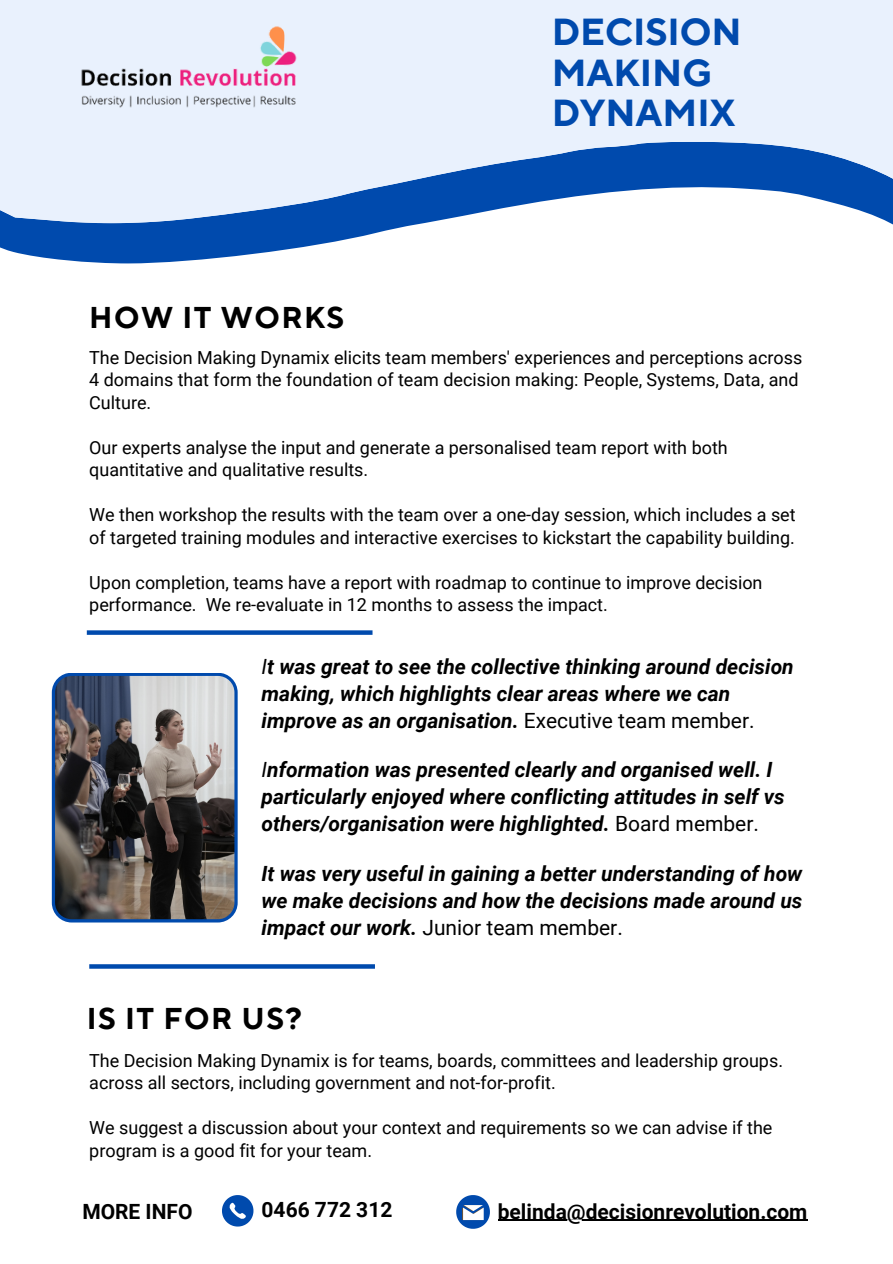
<style>
.page{position:relative;width:893px;height:1264px;background:#fff}
.page>*{position:absolute;margin:0;border:0;box-sizing:border-box;transform-origin:0 0}
.t1{font:700 37.5px/40.5px "TT Norms Pro";color:#004aad}
.t2{font:700 30px "TT Norms Pro";letter-spacing:.05em;color:#000}
.t3{font:italic 700 21px/27px "Roboto";color:#000}
.t4{font:700 21px "Roboto";color:#000}
.t5{font:18px/22.5px "Roboto";color:#000}
.s1{font-weight:400}
.s2{font-weight:400;font-style:normal}
</style>
<div class="page">
<svg style="left:0;top:244px;width:321px;height:20px;fill:#004aad"></svg>
<svg style="left:0;top:0;width:892px;height:244px;background:#c2d5ef"></svg>
<svg style="left:222px;top:1195px;width:31px;height:31px"></svg>
<svg style="left:456px;top:1195px;width:34px;height:33px"></svg>
<img style="left:77px;top:22px;width:224px;height:88px">
<div style="left:87px;top:630px;width:285px;height:5px;background:#004aad"></div>
<svg style="left:89px;top:964px;width:286px;height:4px"></svg>
<svg style="left:52px;top:673px;width:186px;height:249px;background:#636367"></svg>
<hr style="left:498px;top:1219px;width:309px;height:1px;background:#000">
<h2 class="t2" style="left:89px;top:299px;width:256px">HOW IT WORKS</h2>
<h1 class="t1" style="left:551px;top:14px;width:191px">DECISION<br>MAKING<br>DYNAMIX</h1>
<p class="t5" style="left:89px;top:346px;width:714px">The Decision Making Dynamix elicits team members' experiences and perceptions across<br>4 domains that form the foundation of team decision making: People, Systems, Data, and<br>Culture.</p>
<p class="t5" style="left:89px;top:436px;width:640px">Our experts analyse the input and generate a personalised team report with both quantitative and qualitative results.</p>
<p class="t5" style="left:89px;top:503px;width:707px">We then workshop the results with the team over a one-day session, which includes a set of targeted training modules and interactive exercises to kickstart the capability building.</p>
<p class="t5" style="left:89px;top:571px;width:674px">Upon completion, teams have a report with roadmap to continue to improve decision performance. We re-evaluate in 12 months to assess the impact.</p>
<p class="t3" style="left:261px;top:653px;width:533px"><span class="s1">I</span>t was great to see the collective thinking around decision making, which highlights clear areas where we can improve as an organisation. <span class="s2">Executive team member.</span></p>
<p class="t3" style="left:261px;top:756px;width:524px"><span class="s1">I</span>nformation was presented clearly and organised well. I particularly enjoyed where conflicting attitudes in self vs others/organisation were highlighted. <span class="s2">Board member.</span></p>
<p class="t3" style="left:261px;top:860px;width:542px;text-align:justify">It was very useful in gaining a better understanding of how we make decisions and how the decisions made around us impact our work. <span class="s2">Junior team member.</span></p>
<h2 class="t2" style="left:87px;top:1000px;width:216px">IS IT FOR US?</h2>
<p class="t5" style="left:89px;top:1049px;width:695px">The Decision Making Dynamix is for teams, boards, committees and leadership groups. across all sectors, including government and not-for-profit.</p>
<p class="t5" style="left:89px;top:1116px;width:684px">We suggest a discussion about your context and requirements so we can advise if the program is a good fit for your team.</p>
<p class="t4" style="left:82px;top:1199px;width:112px">MORE INFO</p>
<p class="t4" style="left:261px;top:1197px;width:132px">0466 772 312</p>
<p class="t4" style="left:498px;top:1199px;width:311px">belinda@decisionrevolution.com</p>
</div>
